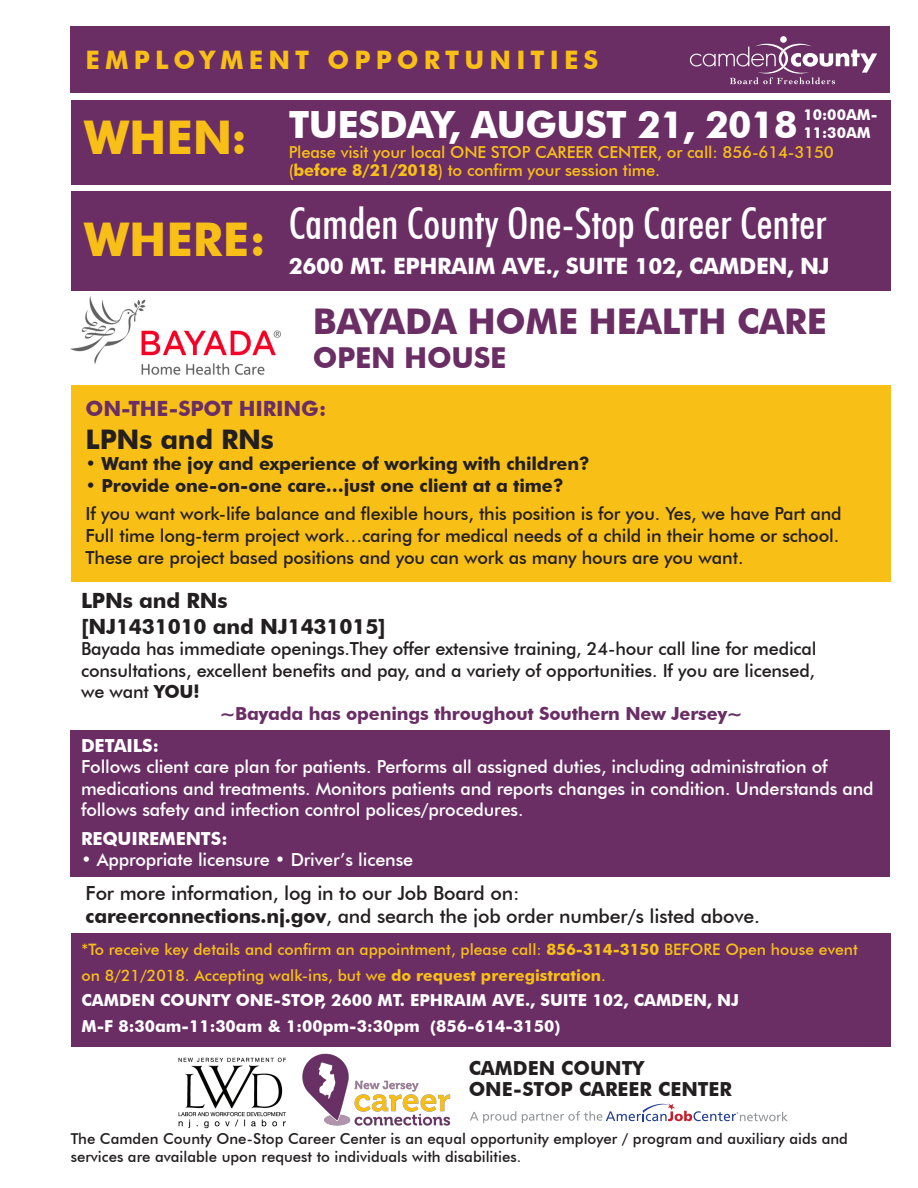
<style>
.page{position:relative;width:918px;height:1188px;background:#fff}
.page>*{position:absolute;margin:0;border:0;box-sizing:border-box;transform-origin:0 0}
.t1{font:700 46.5px "Futura BT";color:#f8bf17}
.t2{font:500 condensed 43.5px "Futura BT";color:#fff}
.t3{font:700 37.5px "Futura BT";letter-spacing:-.015em;color:#fff}
.t4{font:700 35.4px "Futura BT";letter-spacing:-.01em;color:#6a2e65}
.t5{font:700 28.8px "Futura BT";letter-spacing:-.01em;color:#6a2e65}
.t6{font:700 27px "Futura BT";letter-spacing:-.01em;color:#231f20}
.t7{font:700 25.5px "Futura BT";letter-spacing:.2em;color:#f8bf17}
.t8{font:700 22.5px "Futura BT";letter-spacing:-.015em;color:#fff}
.t9{font:700 21px/25.2px "Futura BT";letter-spacing:-.01em;color:#231f20}
.t10{font:700 21px "Futura BT";letter-spacing:-.01em;color:#6a2e65}
.t11{font:500 19.5px/23.4px "Futura BT";letter-spacing:-.01em;color:#231f20}
.t12{font:700 19.35px/20.5px "Futura BT";color:#231f20}
.t13{font:500 18px/21.6px "Futura BT";letter-spacing:-.01em;color:#231f20}
.t14{font:500 18px/21.6px "Futura BT";letter-spacing:-.01em;color:#fff}
.t15{font:700 18px "Futura BT";letter-spacing:-.01em;color:#231f20}
.t16{font:700 18px "Futura BT";letter-spacing:-.01em;color:#6a2e65}
.t17{font:700 18px "Futura BT";letter-spacing:-.01em;color:#fff}
.t18{font:700 16.5px/25.5px "Futura BT";color:#fff}
.t19{font:500 16.5px/18px "Futura BT";letter-spacing:-.01em;color:#f8bf17}
.t20{font:500 15.75px/25.2px "Futura BT";color:#f8bf17}
.t21{font:500 15px/18px "Futura BT";color:#231f20}
.t22{font:700 15px/18px "Futura BT";color:#fff}
.s1{font-weight:700}
.s2{font-weight:700;font-stretch:normal;font-size:46.5px;color:#f8bf17}
</style>
<div class="page">
<div style="left:71px;top:385px;width:819px;height:197px;background:#f8bf17"></div>
<img style="left:171px;top:1046px;width:122px;height:83px">
<div style="left:71px;top:27px;width:819px;height:66px;background:#6a2e65"></div>
<div style="left:780px;top:36px;width:7px;height:7px;background:#fff;border-radius:50%"></div>
<svg style="left:690px;top:44px;width:187px;height:40px"></svg>
<div style="left:71px;top:100px;width:819px;height:84px;background:#6a2e65"></div>
<div style="left:71px;top:192px;width:819px;height:99px;background:#6a2e65"></div>
<div style="left:71px;top:933px;width:819px;height:113px;background:#6a2e65"></div>
<img style="left:302px;top:1053px;width:149px;height:73px">
<svg style="left:470px;top:1111px;width:46px;height:12px"></svg>
<svg style="left:522px;top:1103px;width:266px;height:20px"></svg>
<img style="left:71px;top:296px;width:210px;height:79px">
<div style="left:71px;top:730px;width:819px;height:147px;background:#6a2e65"></div>
<h3 class="t7" style="left:86px;top:44px;width:514px">EMPLOYMENT OPPORTUNITIES</h3>
<h1 class="t1" style="left:84px;top:110px;width:165px">WHEN:</h1>
<h3 class="t3" style="left:289px;top:102px;width:510px">TUESDAY, AUGUST 21, 2018</h3>
<p class="t22" style="left:803px;top:105px;width:76px">10:00AM-<br>11:30AM</p>
<p class="t19" style="left:289px;top:143px;width:547px">Please visit your local ONE STOP CAREER CENTER, or call: 856-614-3150 (<span class="s1">before 8/21/2018</span>) to confirm your session time.</p>
<h2 class="t2" style="left:84px;top:197px;width:744px"><span class="s2">WHERE:</span> Camden County One-Stop Career Center</h2>
<p class="t8" style="left:289px;top:252px;width:542px">2600 MT. EPHRAIM AVE., SUITE 102, CAMDEN, NJ</p>
<h3 class="t4" style="left:313px;top:300px;width:516px">BAYADA HOME HEALTH CARE</h3>
<h3 class="t5" style="left:313px;top:341px;width:195px">OPEN HOUSE</h3>
<p class="t10" style="left:86px;top:396px;width:242px">ON-THE-SPOT HIRING:</p>
<h3 class="t6" style="left:86px;top:423px;width:190px">LPNs and RNs</h3>
<p class="t15" style="left:86px;top:453px;width:506px">• Want the joy and experience of working with children?</p>
<p class="t15" style="left:86px;top:475px;width:479px">• Provide one-on-one care…just one client at a time?</p>
<p class="t13" style="left:86px;top:503px;width:758px">If you want work-life balance and flexible hours, this position is for you. Yes, we have Part and<br>Full time long-term project work…caring for medical needs of a child in their home or school.<br>These are project based positions and you can work as many hours are you want.</p>
<p class="t9" style="left:81px;top:588px;width:306px">LPNs and RNs<br>[NJ1431010 and NJ1431015]</p>
<p class="t13" style="left:81px;top:638px;width:737px">Bayada has immediate openings.They offer extensive training, 24-hour call line for medical</p>
<p class="t13" style="left:81px;top:659px;width:736px">consultations, excellent benefits and pay, and a variety of opportunities. If you are licensed,</p>
<p class="t13" style="left:81px;top:681px;width:120px">we want <span class="s1">YOU!</span></p>
<p class="t16" style="left:220px;top:703px;width:523px">~Bayada has openings throughout Southern New Jersey~</p>
<p class="t17" style="left:81px;top:734px;width:80px">DETAILS:</p>
<p class="t14" style="left:81px;top:756px;width:794px">Follows client care plan for patients. Performs all assigned duties, including administration of medications and treatments. Monitors patients and reports changes in condition. Understands and follows safety and infection control polices/procedures.</p>
<p class="t17" style="left:81px;top:828px;width:148px">REQUIREMENTS:</p>
<p class="t14" style="left:81px;top:849px;width:334px">• Appropriate licensure • Driver’s license</p>
<p class="t11" style="left:86px;top:881px;width:676px">For more information, log in to our Job Board on: <span class="s1">careerconnections.nj.gov</span>, and search the job order number/s listed above.</p>
<p class="t20" style="left:81px;top:937px;width:778px">*To receive key details and confirm an appointment, please call: <span class="s1">856-314-3150</span> BEFORE Open house event on 8/21/2018. Accepting walk-ins, but we <span class="s1">do request preregistration</span>.</p>
<p class="t18" style="left:81px;top:987px;width:659px">CAMDEN COUNTY ONE-STOP, 2600 MT. EPHRAIM AVE., SUITE 102, CAMDEN, NJ<br>M-F 8:30am-11:30am &amp; 1:00pm-3:30pm (856-614-3150)</p>
<p class="t12" style="left:469px;top:1058px;width:265px">CAMDEN COUNTY<br>ONE-STOP CAREER CENTER</p>
<p class="t21" style="left:71px;top:1130px;width:779px">The Camden County One-Stop Career Center is an equal opportunity employer / program and auxiliary aids and services are available upon request to individuals with disabilities.</p>
</div>
